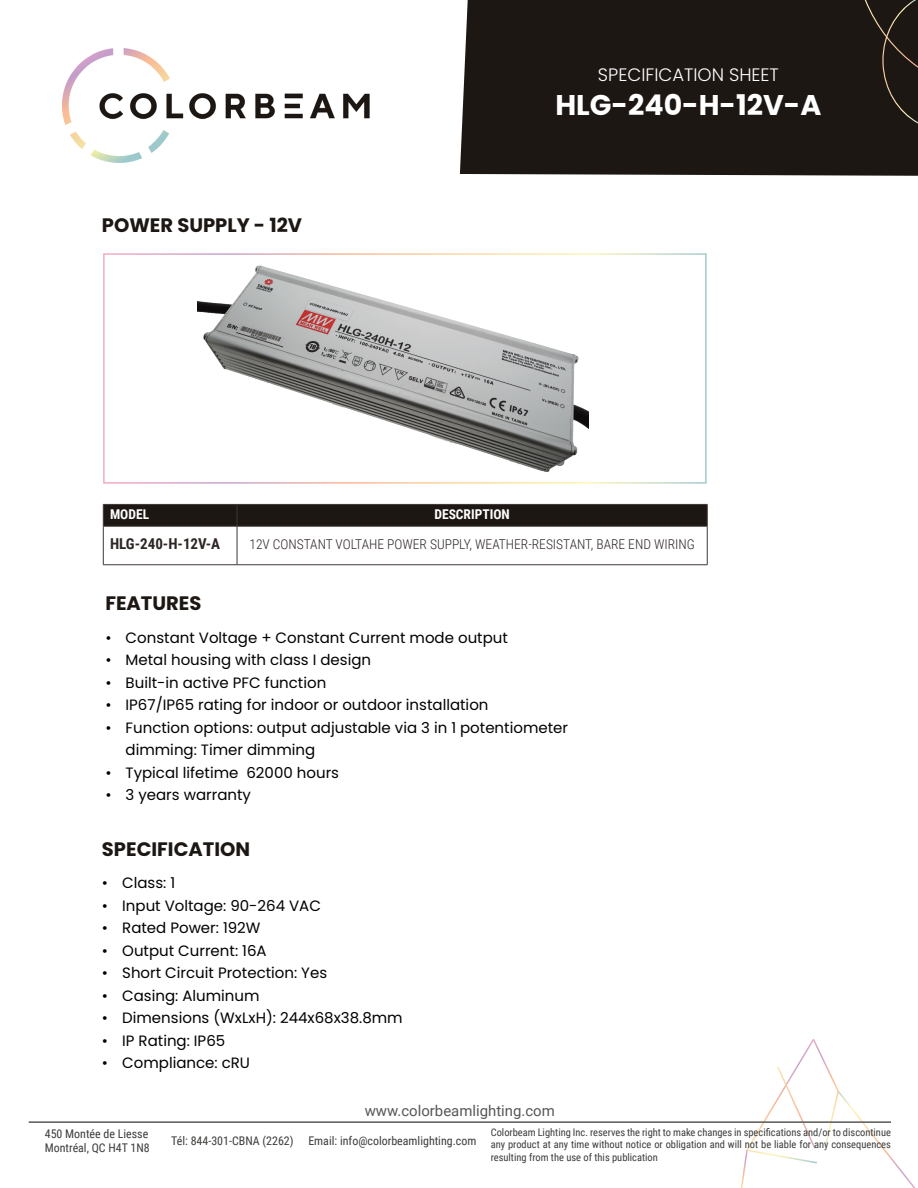
<style>
.page{position:relative;width:918px;height:1188px;background:#fff}
.page>*{position:absolute;margin:0;border:0;box-sizing:border-box;transform-origin:0 0}
.t1{font:700 28.5px "Poppins";color:#fff}
.t2{font:700 19.5px "Poppins";color:#1d1714}
.t3{font:300 18px "Poppins";color:#fff}
.t4{font:15px/22.5px "Poppins";color:#000}
.t5{font:15px "Roboto";color:#575756}
.t6{font:700 15px "Roboto Condensed";color:#2d2624}
.t7{font:300 13.5px "Roboto Condensed";color:#2d2624}
.t8{font:700 13.5px "Roboto Condensed";color:#fff}
.t9{font:12px/14.4px "Roboto Condensed";color:#3c3c3b}
.t10{font:10.5px/12.6px "Roboto Condensed";color:#3c3c3b;text-align:justify}
</style>
<div class="page">
<div style="left:460px;top:0;width:458px;height:176px;background:#1d1714"></div>
<svg style="left:865px;top:0;width:53px;height:124px;background:#251e1a"></svg>
<div style="left:103px;top:253px;width:604px;height:231px;border:2px solid #fff"></div>
<img style="left:198px;top:265px;width:391px;height:207px">
<svg style="left:741px;top:1039px;width:174px;height:149px"></svg>
<hr style="left:29px;top:1121px;width:862px;height:2px;background:#575756">
<img style="left:63px;top:48px;width:306px;height:114px">
<hr style="left:103px;top:526px;width:134px;height:1px;background:#3e3735">
<hr style="left:103px;top:526px;width:1px;height:39px;background:#3e3735">
<hr style="left:103px;top:564px;width:134px;height:1px;background:#3e3735">
<svg style="left:103px;top:504px;width:605px;height:22px;background:#1f1916"></svg>
<hr style="left:237px;top:526px;width:470px;height:1px;background:#3e3735">
<hr style="left:237px;top:526px;width:1px;height:39px;background:#3e3735">
<hr style="left:707px;top:526px;width:1px;height:39px;background:#3e3735">
<hr style="left:237px;top:564px;width:470px;height:1px;background:#3e3735">
<h2 class="t2" style="left:102px;top:214px;width:202px">POWER SUPPLY - 12V</h2>
<p class="t3" style="left:598px;top:64px;width:183px">SPECIFICATION SHEET</p>
<h1 class="t1" style="left:555px;top:89px;width:268px">HLG-240-H-12V-A</h1>
<p class="t8" style="left:110px;top:505px;width:41px">MODEL</p>
<p class="t8" style="left:434px;top:505px;width:77px">DESCRIPTION</p>
<p class="t6" style="left:110px;top:534px;width:112px">HLG-240-H-12V-A</p>
<p class="t7" style="left:249px;top:535px;width:447px">12V CONSTANT VOLTAHE POWER SUPPLY, WEATHER-RESISTANT, BARE END WIRING</p>
<h2 class="t2" style="left:105px;top:592px;width:98px">FEATURES</h2>
<p class="t4" style="left:105px;top:626px;width:404px">• Constant Voltage + Constant Current mode output</p>
<p class="t4" style="left:105px;top:649px;width:267px">• Metal housing with class I design</p>
<p class="t4" style="left:105px;top:671px;width:222px">• Built-in active PFC function</p>
<p class="t4" style="left:105px;top:694px;width:385px">• IP67/IP65 rating for indoor or outdoor installation</p>
<p class="t4" style="left:126px;top:716px;width:444px;text-indent:-20px">• Function options: output adjustable via 3 in 1 potentiometer dimming: Timer dimming</p>
<p class="t4" style="left:105px;top:761px;width:235px">• Typical lifetime 62000 hours</p>
<p class="t4" style="left:105px;top:784px;width:147px">• 3 years warranty</p>
<h2 class="t2" style="left:102px;top:837px;width:150px">SPECIFICATION</h2>
<p class="t4" style="left:102px;top:872px;width:75px">• Class: 1</p>
<p class="t4" style="left:102px;top:894px;width:220px">• Input Voltage: 90-264 VAC</p>
<p class="t4" style="left:102px;top:917px;width:160px">• Rated Power: 192W</p>
<p class="t4" style="left:102px;top:939px;width:166px">• Output Current: 16A</p>
<p class="t4" style="left:102px;top:962px;width:227px">• Short Circuit Protection: Yes</p>
<p class="t4" style="left:102px;top:984px;width:159px">• Casing: Aluminum</p>
<p class="t4" style="left:102px;top:1007px;width:302px">• Dimensions (WxLxH): 244x68x38.8mm</p>
<p class="t4" style="left:102px;top:1029px;width:125px">• IP Rating: IP65</p>
<p class="t4" style="left:102px;top:1052px;width:150px">• Compliance: cRU</p>
<p class="t9" style="left:45px;top:1126px;width:106px">450 Montée de Liesse<br>Montréal, QC H4T 1N8</p>
<p class="t9" style="left:171px;top:1133px;width:124px">Tél: 844-301-CBNA (2262)</p>
<p class="t5" style="left:365px;top:1100px;width:192px">www.colorbeamlighting.com</p>
<p class="t10" style="left:491px;top:1125px;width:402px">Colorbeam Lighting Inc. reserves the right to make changes in specifications and/or to discontinue any product at any time without notice or obligation and will not be liable for any consequences resulting from the use of this publication</p>
<p class="t9" style="left:308px;top:1133px;width:170px">Email: info@colorbeamlighting.com</p>
</div>
